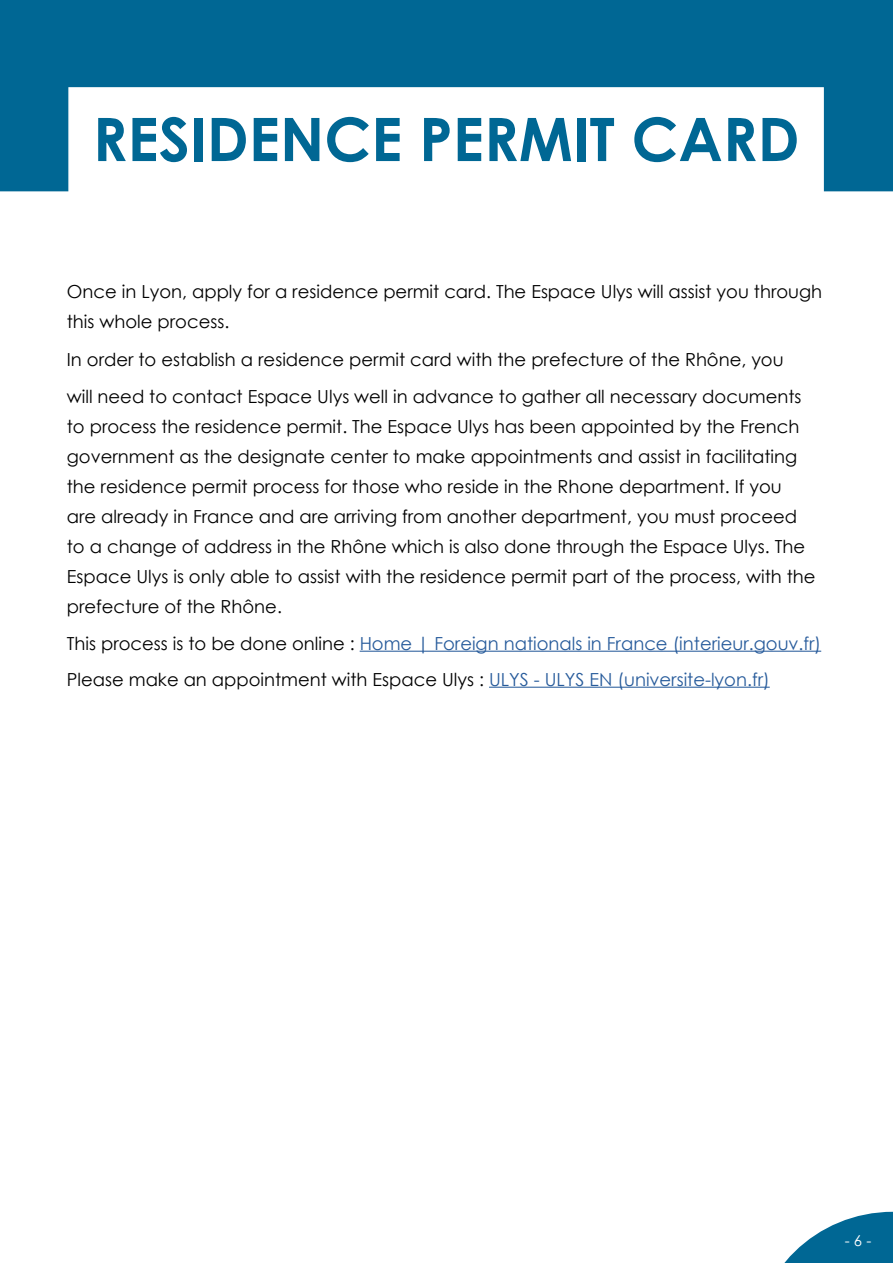
<style>
.page{position:relative;width:893px;height:1263px;background:#fff}
.page>*{position:absolute;margin:0;border:0;box-sizing:border-box;transform-origin:0 0}
.t1{font:700 60px "Century Gothic";color:#006794}
.t2{font:18px/30px "Century Gothic";color:#000}
.t3{font:18px/36px "Century Gothic";color:#275b9b}
.t4{font:15px "Century Gothic";color:#fff}
.s1{color:#000}
</style>
<div class="page">
<svg style="left:784px;top:1212px;width:109px;height:51px"></svg>
<div style="left:0;top:1px;width:892px;height:190px;background:#006794"></div>
<div style="left:0;top:0;width:893px;height:191px;border:2px solid #006794"></div>
<div style="left:68px;top:87px;width:756px;height:105px;background:#fff;border:2px solid #fff"></div>
<hr style="left:360px;top:651px;width:461px;height:1px;background:#275b9b">
<hr style="left:489px;top:687px;width:281px;height:1px;background:#275b9b">
<h1 class="t1" style="left:93px;top:94px;width:708px">RESIDENCE PERMIT CARD</h1>
<p class="t2" style="left:67px;top:277px;width:757px">Once in Lyon, apply for a residence permit card. The Espace Ulys will assist you through this whole process.</p>
<p class="t2" style="left:67px;top:340px;width:736px;line-height:37.5px">In order to establish a residence permit card with the prefecture of the Rhône, you will need to contact Espace Ulys well in advance to gather all necessary documents</p>
<p class="t2" style="left:67px;top:412px;width:750px">to process the residence permit. The Espace Ulys has been appointed by the French government as the designate center to make appointments and assist in facilitating the residence permit process for those who reside in the Rhone department. If you are already in France and are arriving from another department, you must proceed to a change of address in the Rhône which is also done through the Espace Ulys. The Espace Ulys is only able to assist with the residence permit part of the process, with the prefecture of the Rhône.</p>
<p class="t3" style="left:67px;top:625px;width:756px"><span class="s1">This process is to be done online :</span> Home | Foreign nationals in France (interieur.gouv.fr)<br><span class="s1">Please make an appointment with Espace Ulys :</span> ULYS - ULYS EN (universite-lyon.fr)</p>
<p class="t4" style="left:845px;top:1230px;width:28px">- 6 -</p>
</div>
